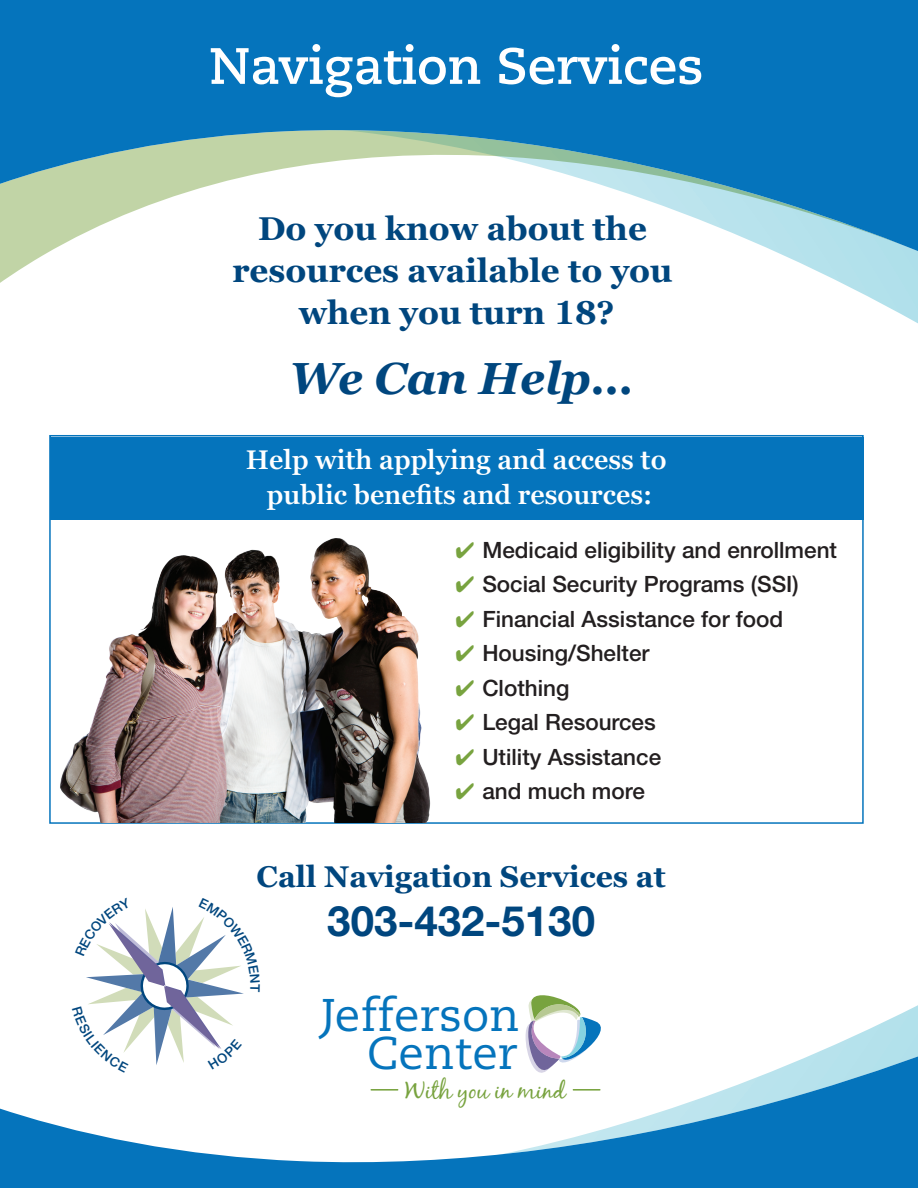
<style>
.page{position:relative;width:918px;height:1188px;background:#fff}
.page>*{position:absolute;margin:0;border:0;box-sizing:border-box;transform-origin:0 0}
.t1{font:700 51px "Caecilia";color:#fff}
.t2{font:45.75px/37.7px "Caecilia";color:#0574bc;text-align:right}
.t3{font:italic 700 45px "Georgia Pro";color:#00467e}
.t4{font:700 42px "Helvetica Neue LT Std";color:#00467e}
.t5{font:700 33px/42px "Georgia Pro";color:#00467e;text-align:center}
.t6{font:700 30px "Georgia Pro";color:#00467e}
.t7{font:600 27px/34.5px "Georgia Pro";color:#fff;text-align:center}
.t8{font:23.25px "Black Jack";color:#78a33f}
.t9{font:500 22.5px "Helvetica Neue LT Std";color:#231f20}
.s1{color:#78a33f}
</style>
<div class="page">
<div style="left:50px;top:437px;width:814px;height:83px;background:#0574bc"></div>
<svg style="left:0;top:265px;width:918px;height:32px"></svg>
<svg style="left:0;top:117px;width:918px;height:148px"></svg>
<div style="left:0;top:0;width:918px;height:117px;background:#0574bc"></div>
<img style="left:60px;top:538px;width:371px;height:284px">
<svg style="left:0;top:1027px;width:918px;height:150px"></svg>
<div style="left:0;top:1177px;width:918px;height:11px;background:#0574bc"></div>
<svg style="left:518px;top:995px;width:98px;height:96px"></svg>
<svg style="left:370px;top:1089px;width:29px;height:2px"></svg>
<svg style="left:72px;top:907px;width:188px;height:166px"></svg>
<h1 class="t1" style="left:209px;top:36px;width:496px">Navigation Services</h1>
<h3 class="t5" style="left:232px;top:209px;width:442px">Do you know about the resources available to you when you turn 18?</h3>
<h3 class="t3" style="left:290px;top:352px;width:345px">We Can Help…</h3>
<p class="t7" style="left:246px;top:444px;width:422px">Help with applying and access to public benefits and resources:</p>
<p class="t9" style="left:455px;top:536px;width:383px"><span class="s1">✔</span> Medicaid eligibility and enrollment</p>
<p class="t9" style="left:455px;top:571px;width:345px"><span class="s1">✔</span> Social Security Programs (SSI)</p>
<p class="t9" style="left:455px;top:605px;width:329px"><span class="s1">✔</span> Financial Assistance for food</p>
<p class="t9" style="left:455px;top:640px;width:196px"><span class="s1">✔</span> Housing/Shelter</p>
<p class="t9" style="left:455px;top:674px;width:116px"><span class="s1">✔</span> Clothing</p>
<p class="t9" style="left:455px;top:709px;width:202px"><span class="s1">✔</span> Legal Resources</p>
<p class="t9" style="left:455px;top:743px;width:207px"><span class="s1">✔</span> Utility Assistance</p>
<p class="t9" style="left:455px;top:778px;width:191px"><span class="s1">✔</span> and much more</p>
<h3 class="t6" style="left:257px;top:859px;width:411px">Call Navigation Services at</h3>
<h3 class="t4" style="left:327px;top:895px;width:269px">303-432-5130</h3>
<h2 class="t2" style="left:321px;top:997px;width:200px">Jefferson<br>Center</h2>
<p class="t8" style="left:405px;top:1076px;width:162px">With you in mind</p>
</div>
